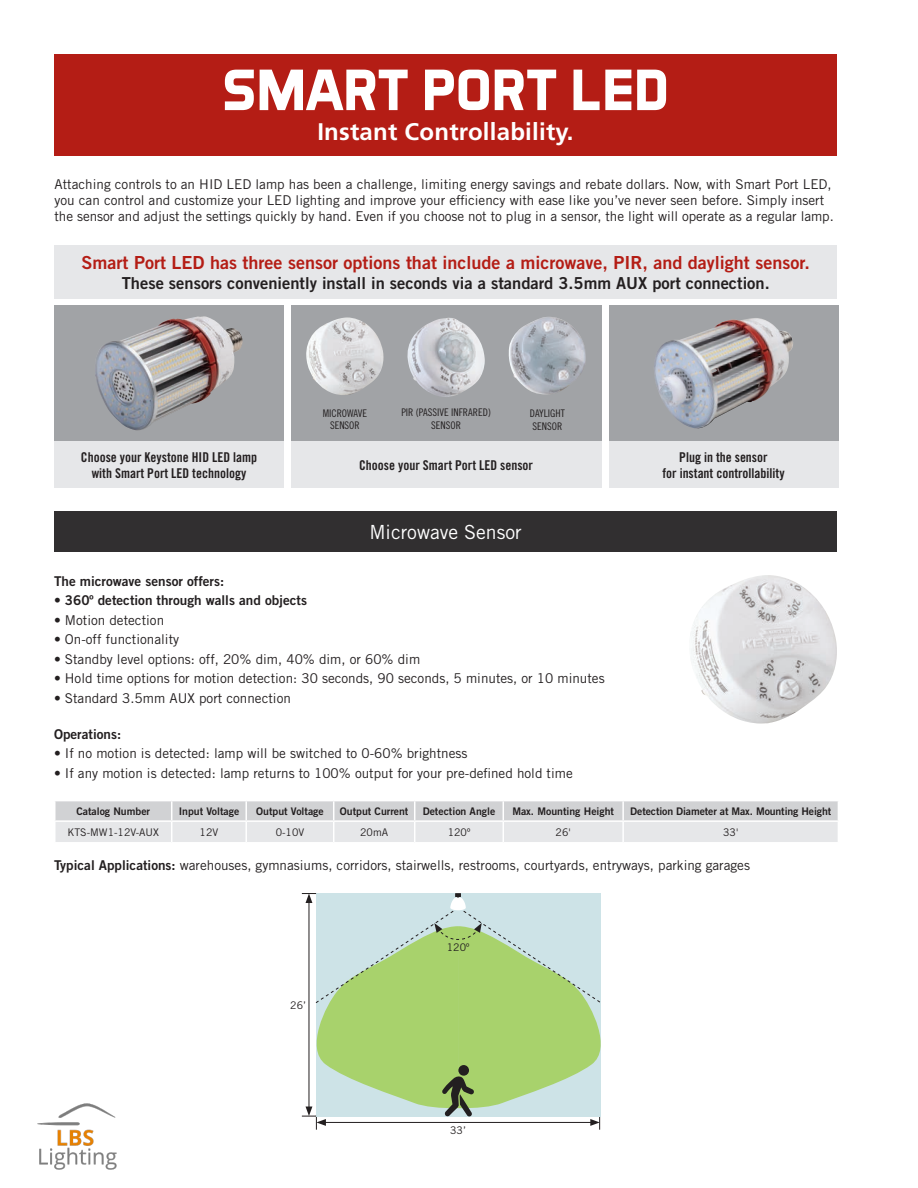
<style>
.page{position:relative;width:918px;height:1188px;background:#fff}
.page>*{position:absolute;margin:0;border:0;box-sizing:border-box;transform-origin:0 0}
.t1{font:700 24px "Frutiger";letter-spacing:.01em;color:#fff}
.t2{font:19.5px "Trade Gothic";color:#fff}
.t3{font:18px "Trade Gothic Bold Two";color:#b41d15}
.t4{font:16.5px "Trade Gothic Bold Two";color:#231f20}
.t5{font:13.5px/16.2px "Trade Gothic";color:#231f20}
.t6{font:13.5px "Trade Gothic Bold Cond Twenty";color:#231f20}
.t7{font:13.5px "Trade Gothic Bold Two";color:#231f20}
.t8{font:10.5px "Trade Gothic Bold Two";color:#231f20}
.t9{font:10.5px/12.6px "Trade Gothic Cond Eighteen";color:#231f20;text-align:center}
.t10{font:10.5px "Trade Gothic";color:#231f20}
.s1{font-family:"Trade Gothic Bold Two"}
</style>
<div class="page">
<svg style="left:55px;top:801px;width:783px;height:41px;background:#dddee0"></svg>
<div style="left:54px;top:511px;width:783px;height:41px;background:#312f30"></div>
<svg style="left:302px;top:893px;width:299px;height:237px;background:#bad8a6"></svg>
<div style="left:54px;top:245px;width:783px;height:54px;background:#e6e7e9"></div>
<div style="left:54px;top:441px;width:230px;height:47px;background:#e6e7e9"></div>
<div style="left:54px;top:306px;width:230px;height:135px;background:#a1a3a6"></div>
<img style="left:95px;top:316px;width:148px;height:114px">
<div style="left:609px;top:441px;width:229px;height:47px;background:#e6e7e9"></div>
<div style="left:609px;top:306px;width:229px;height:135px;background:#a1a3a6"></div>
<img style="left:654px;top:318px;width:139px;height:111px">
<div style="left:291px;top:441px;width:310px;height:47px;background:#e6e7e9"></div>
<div style="left:291px;top:306px;width:310px;height:135px;background:#a1a3a6"></div>
<img style="left:508px;top:317px;width:78px;height:78px">
<img style="left:306px;top:317px;width:78px;height:78px">
<img style="left:407px;top:318px;width:78px;height:79px">
<div style="left:54px;top:54px;width:783px;height:101px;background:#b41d15"></div>
<svg style="left:225px;top:70px;width:29px;height:40px"></svg>
<svg style="left:260px;top:70px;width:148px;height:40px"></svg>
<svg style="left:425px;top:70px;width:64px;height:40px"></svg>
<svg style="left:495px;top:70px;width:61px;height:40px"></svg>
<svg style="left:574px;top:70px;width:57px;height:40px"></svg>
<svg style="left:637px;top:70px;width:29px;height:40px"></svg>
<img style="left:691px;top:575px;width:146px;height:149px">
<img style="left:37px;top:1103px;width:80px;height:67px">
<p class="t1" style="left:317px;top:117px;width:258px">Instant Controllability.</p>
<p class="t5" style="left:55px;top:176px;width:781px">Attaching controls to an HID LED lamp has been a challenge, limiting energy savings and rebate dollars. Now, with Smart Port LED, you can control and customize your LED lighting and improve your efficiency with ease like you’ve never seen before. Simply insert the sensor and adjust the settings quickly by hand. Even if you choose not to plug in a sensor, the light will operate as a regular lamp.</p>
<p class="t3" style="left:82px;top:252px;width:730px">Smart Port LED has three sensor options that include a microwave, PIR, and daylight sensor.</p>
<p class="t4" style="left:122px;top:272px;width:649px">These sensors conveniently install in seconds via a standard 3.5mm AUX port connection.</p>
<p class="t6" style="left:81px;top:449px;width:178px">Choose your Keystone HID LED lamp</p>
<p class="t6" style="left:92px;top:465px;width:156px">with Smart Port LED technology</p>
<p class="t9" style="left:323px;top:406px;width:46px">MICROWAVE<br>SENSOR</p>
<p class="t9" style="left:401px;top:406px;width:91px">PIR (PASSIVE INFRARED)<br>SENSOR</p>
<p class="t9" style="left:530px;top:407px;width:36px">DAYLIGHT</p>
<p class="t9" style="left:533px;top:420px;width:31px">SENSOR</p>
<p class="t6" style="left:359px;top:457px;width:175px">Choose your Smart Port LED sensor</p>
<p class="t2" style="left:369px;top:520px;width:154px">Microwave Sensor</p>
<p class="t6" style="left:679px;top:449px;width:90px">Plug in the sensor</p>
<p class="t6" style="left:662px;top:465px;width:124px">for instant controllability</p>
<p class="t7" style="left:54px;top:573px;width:172px">The microwave sensor offers:</p>
<p class="t7" style="left:54px;top:592px;width:255px">• 360º detection through walls and objects</p>
<p class="t5" style="left:54px;top:612px;width:112px">• Motion detection</p>
<p class="t5" style="left:54px;top:631px;width:127px">• On-off functionality</p>
<p class="t5" style="left:54px;top:651px;width:368px">• Standby level options: off, 20% dim, 40% dim, or 60% dim</p>
<p class="t5" style="left:54px;top:670px;width:552px">• Hold time options for motion detection: 30 seconds, 90 seconds, 5 minutes, or 10 minutes</p>
<p class="t5" style="left:54px;top:690px;width:238px">• Standard 3.5mm AUX port connection</p>
<p class="t7" style="left:54px;top:725px;width:69px">Operations:</p>
<p class="t5" style="left:54px;top:745px;width:415px">• If no motion is detected: lamp will be switched to 0-60% brightness</p>
<p class="t5" style="left:54px;top:765px;width:520px">• If any motion is detected: lamp returns to 100% output for your pre-defined hold time</p>
<p class="t8" style="left:76px;top:805px;width:75px">Catalog Number</p>
<p class="t8" style="left:179px;top:805px;width:62px">Input Voltage</p>
<p class="t8" style="left:256px;top:805px;width:69px">Output Voltage</p>
<p class="t8" style="left:340px;top:805px;width:70px">Output Current</p>
<p class="t8" style="left:423px;top:805px;width:74px">Detection Angle</p>
<p class="t8" style="left:512px;top:805px;width:103px">Max. Mounting Height</p>
<p class="t8" style="left:630px;top:805px;width:202px">Detection Diameter at Max. Mounting Height</p>
<p class="t10" style="left:67px;top:826px;width:93px">KTS-MW1-12V-AUX</p>
<p class="t10" style="left:200px;top:826px;width:20px">12V</p>
<p class="t10" style="left:276px;top:826px;width:30px">0-10V</p>
<p class="t10" style="left:360px;top:826px;width:29px">20mA</p>
<p class="t10" style="left:448px;top:826px;width:24px">120º</p>
<p class="t10" style="left:556px;top:826px;width:17px">26'</p>
<p class="t10" style="left:723px;top:826px;width:17px">33'</p>
<p class="t5" style="left:54px;top:857px;width:698px"><span class="s1">Typical Applications:</span> warehouses, gymnasiums, corridors, stairwells, restrooms, courtyards, entryways, parking garages</p>
<p class="t10" style="left:290px;top:999px;width:17px">26’</p>
<p class="t10" style="left:447px;top:941px;width:24px">120º</p>
<p class="t10" style="left:450px;top:1124px;width:17px">33’</p>
</div>
